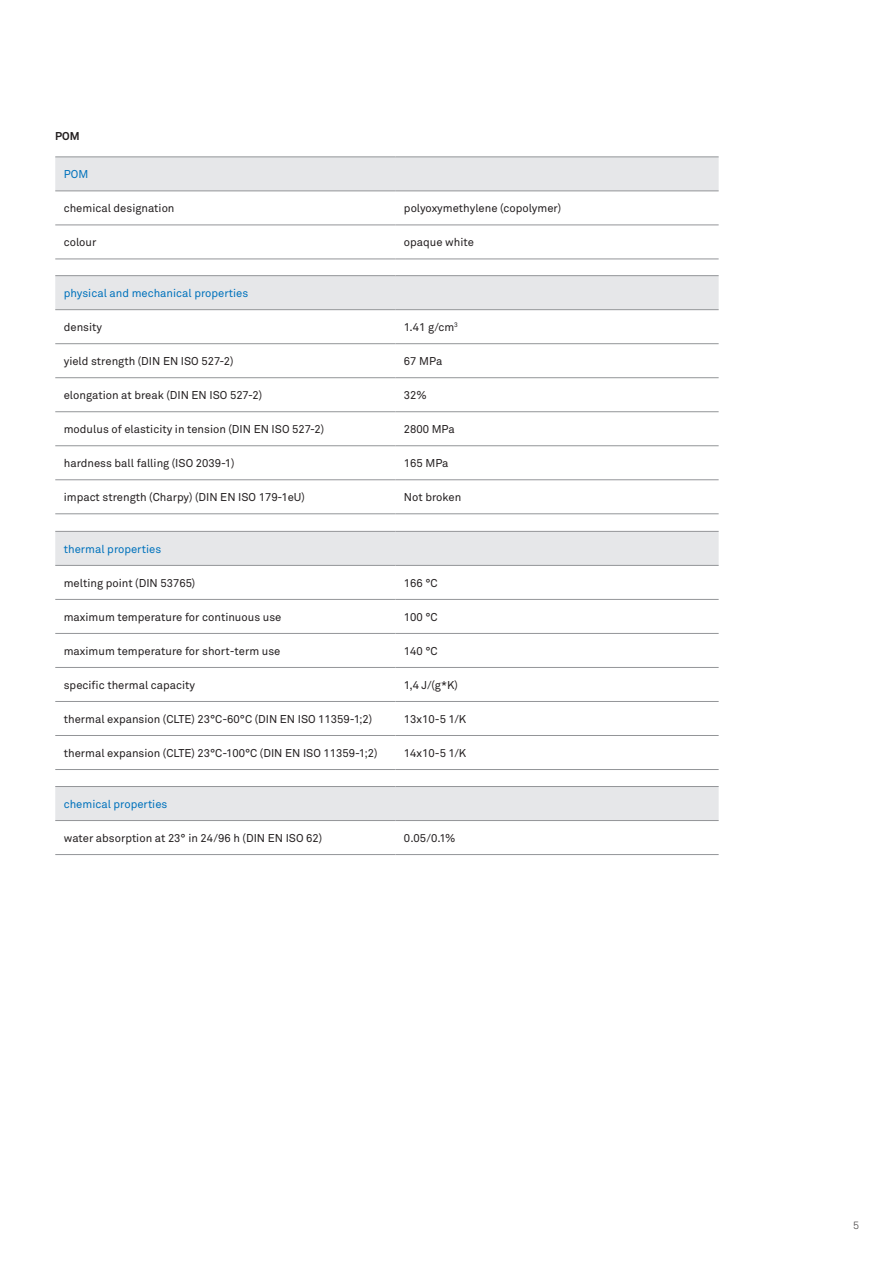
<style>
.page{position:relative;width:893px;height:1263px;background:#fff}
.page>*{position:absolute;margin:0;border:0;box-sizing:border-box;transform-origin:0 0}
.t1{font:11.25px "Akkurat Pro";color:#231f20}
.t2{font:11.25px "Akkurat Pro";color:#0072bc}
.t3{font:700 11.25px "Akkurat Pro";color:#231f20}
.t4{font:10.5px "Akkurat Light Pro";color:#231f20}
</style>
<div class="page">
<div style="left:55px;top:157px;width:664px;height:33px;background:#e6e7e9"></div>
<hr style="left:55px;top:225px;width:340px;height:1px;background:#939598">
<hr style="left:395px;top:225px;width:324px;height:1px;background:#939598">
<hr style="left:55px;top:259px;width:340px;height:1px;background:#939598">
<hr style="left:395px;top:259px;width:324px;height:1px;background:#939598">
<hr style="left:55px;top:156px;width:340px;height:1px;background:#939598">
<hr style="left:395px;top:156px;width:324px;height:1px;background:#939598">
<hr style="left:395px;top:190px;width:324px;height:1px;background:#939598">
<hr style="left:55px;top:190px;width:340px;height:1px;background:#939598">
<div style="left:55px;top:276px;width:664px;height:33px;background:#e6e7e9"></div>
<hr style="left:55px;top:343px;width:340px;height:1px;background:#939598">
<hr style="left:395px;top:343px;width:324px;height:1px;background:#939598">
<hr style="left:55px;top:377px;width:340px;height:1px;background:#939598">
<hr style="left:395px;top:377px;width:324px;height:1px;background:#939598">
<hr style="left:55px;top:411px;width:340px;height:1px;background:#939598">
<hr style="left:395px;top:411px;width:324px;height:1px;background:#939598">
<hr style="left:55px;top:445px;width:340px;height:1px;background:#939598">
<hr style="left:395px;top:445px;width:324px;height:1px;background:#939598">
<hr style="left:55px;top:479px;width:340px;height:1px;background:#939598">
<hr style="left:395px;top:479px;width:324px;height:1px;background:#939598">
<hr style="left:55px;top:513px;width:340px;height:1px;background:#939598">
<hr style="left:395px;top:513px;width:324px;height:1px;background:#939598">
<hr style="left:55px;top:275px;width:340px;height:1px;background:#939598">
<hr style="left:395px;top:275px;width:324px;height:1px;background:#939598">
<hr style="left:395px;top:309px;width:324px;height:1px;background:#939598">
<hr style="left:55px;top:309px;width:340px;height:1px;background:#939598">
<div style="left:55px;top:532px;width:664px;height:33px;background:#e6e7e9"></div>
<hr style="left:55px;top:599px;width:340px;height:1px;background:#939598">
<hr style="left:395px;top:599px;width:324px;height:1px;background:#939598">
<hr style="left:55px;top:633px;width:340px;height:1px;background:#939598">
<hr style="left:395px;top:633px;width:324px;height:1px;background:#939598">
<hr style="left:55px;top:667px;width:340px;height:1px;background:#939598">
<hr style="left:395px;top:667px;width:324px;height:1px;background:#939598">
<hr style="left:55px;top:701px;width:340px;height:1px;background:#939598">
<hr style="left:395px;top:701px;width:324px;height:1px;background:#939598">
<hr style="left:55px;top:735px;width:340px;height:1px;background:#939598">
<hr style="left:395px;top:735px;width:324px;height:1px;background:#939598">
<hr style="left:55px;top:769px;width:340px;height:1px;background:#939598">
<hr style="left:395px;top:769px;width:324px;height:1px;background:#939598">
<hr style="left:55px;top:531px;width:340px;height:1px;background:#939598">
<hr style="left:395px;top:531px;width:324px;height:1px;background:#939598">
<hr style="left:395px;top:565px;width:324px;height:1px;background:#939598">
<hr style="left:55px;top:565px;width:340px;height:1px;background:#939598">
<div style="left:55px;top:787px;width:664px;height:33px;background:#e6e7e9"></div>
<hr style="left:55px;top:854px;width:340px;height:1px;background:#939598">
<hr style="left:395px;top:854px;width:324px;height:1px;background:#939598">
<hr style="left:55px;top:786px;width:340px;height:1px;background:#939598">
<hr style="left:395px;top:786px;width:324px;height:1px;background:#939598">
<hr style="left:395px;top:820px;width:324px;height:1px;background:#939598">
<hr style="left:55px;top:820px;width:340px;height:1px;background:#939598">
<p class="t3" style="left:55px;top:129px;width:26px">POM</p>
<p class="t2" style="left:64px;top:168px;width:26px">POM</p>
<p class="t1" style="left:64px;top:202px;width:112px">chemical designation</p>
<p class="t1" style="left:404px;top:202px;width:159px">polyoxymethylene (copolymer)</p>
<p class="t1" style="left:64px;top:236px;width:34px">colour</p>
<p class="t1" style="left:404px;top:236px;width:72px">opaque white</p>
<p class="t2" style="left:64px;top:287px;width:186px">physical and mechanical properties</p>
<p class="t1" style="left:64px;top:321px;width:40px">density</p>
<p class="t1" style="left:404px;top:321px;width:55px">1.41 g/cm<sup>3</sup></p>
<p class="t1" style="left:64px;top:355px;width:171px">yield strength (DIN EN ISO 527-2)</p>
<p class="t1" style="left:404px;top:355px;width:40px">67 MPa</p>
<p class="t1" style="left:64px;top:389px;width:200px">elongation at break (DIN EN ISO 527-2)</p>
<p class="t1" style="left:404px;top:389px;width:24px">32%</p>
<p class="t1" style="left:64px;top:423px;width:262px">modulus of elasticity in tension (DIN EN ISO 527-2)</p>
<p class="t1" style="left:404px;top:423px;width:52px">2800 MPa</p>
<p class="t1" style="left:64px;top:457px;width:172px">hardness ball falling (ISO 2039-1)</p>
<p class="t1" style="left:404px;top:457px;width:46px">165 MPa</p>
<p class="t1" style="left:64px;top:491px;width:243px">impact strength (Charpy) (DIN EN ISO 179-1eU)</p>
<p class="t1" style="left:404px;top:491px;width:59px">Not broken</p>
<p class="t2" style="left:64px;top:542px;width:99px">thermal properties</p>
<p class="t1" style="left:64px;top:576px;width:133px">melting point (DIN 53765)</p>
<p class="t1" style="left:404px;top:576px;width:35px">166 °C</p>
<p class="t1" style="left:64px;top:610px;width:219px">maximum temperature for continuous use</p>
<p class="t1" style="left:404px;top:610px;width:35px">100 °C</p>
<p class="t1" style="left:64px;top:644px;width:218px">maximum temperature for short-term use</p>
<p class="t1" style="left:404px;top:644px;width:35px">140 °C</p>
<p class="t1" style="left:64px;top:678px;width:133px">specific thermal capacity</p>
<p class="t1" style="left:404px;top:678px;width:55px">1,4 J/(g*K)</p>
<p class="t1" style="left:64px;top:712px;width:310px">thermal expansion (CLTE) 23°C-60°C (DIN EN ISO 11359-1;2)</p>
<p class="t1" style="left:404px;top:712px;width:64px">13x10-5 1/K</p>
<p class="t1" style="left:64px;top:746px;width:315px">thermal expansion (CLTE) 23°C-100°C (DIN EN ISO 11359-1;2)</p>
<p class="t1" style="left:404px;top:746px;width:64px">14x10-5 1/K</p>
<p class="t2" style="left:64px;top:797px;width:105px">chemical properties</p>
<p class="t1" style="left:64px;top:831px;width:260px">water absorption at 23° in 24/96 h (DIN EN ISO 62)</p>
<p class="t1" style="left:404px;top:831px;width:53px">0.05/0.1%</p>
<p class="t4" style="left:853px;top:1219px;width:7px">5</p>
</div>
